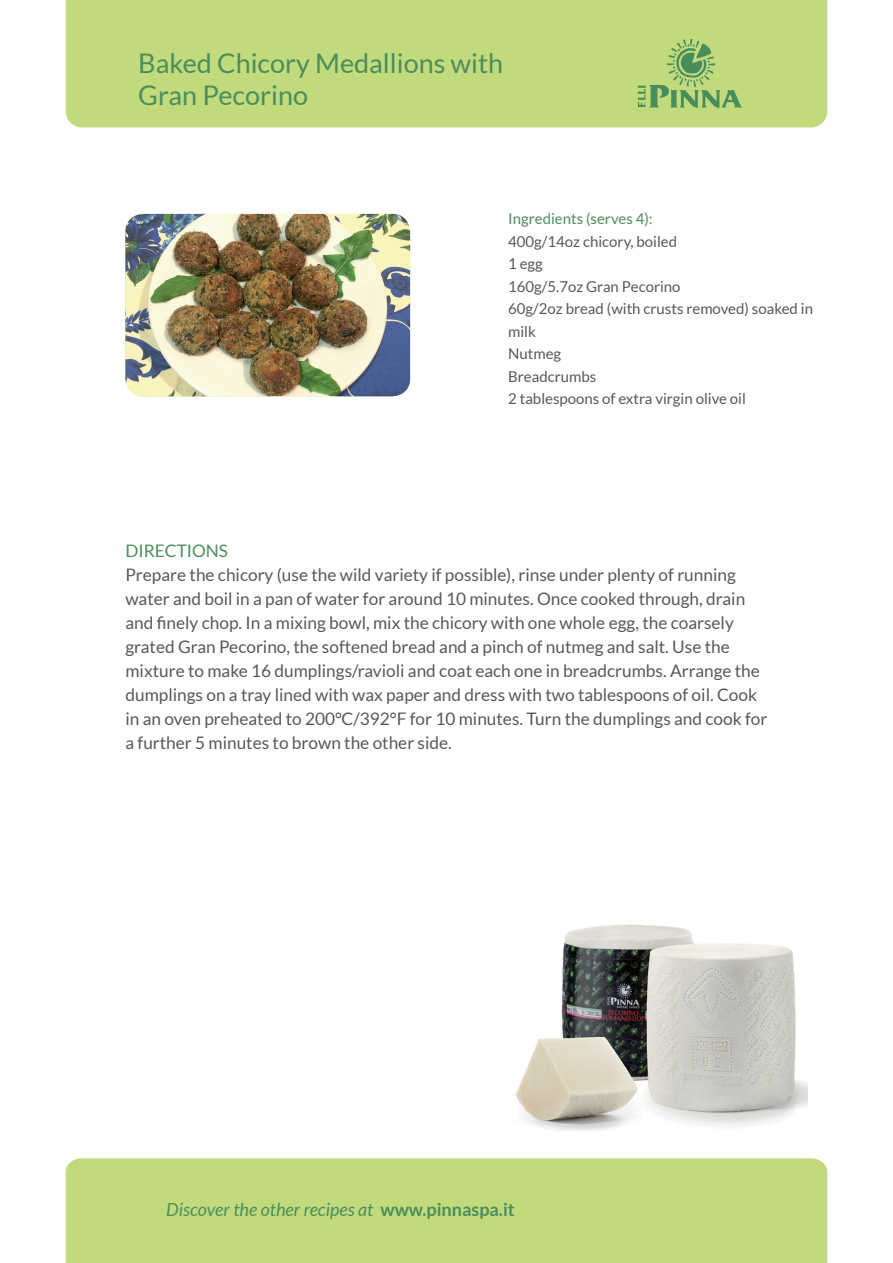
<style>
.page{position:relative;width:893px;height:1263px;background:#fff}
.page>*{position:absolute;margin:0;border:0;box-sizing:border-box;transform-origin:0 0}
.t1{font:27px/32.4px "Lato";color:#4c8d5c}
.t2{font:italic 18px "Lato";color:#4c8d5c}
.t3{font:17.25px/24px "Lato";color:#55585d}
.t4{font:17.25px "Lato";color:#4c8d5c}
.t5{font:15px/22.5px "Lato";color:#55585d}
.t6{font:15px "Lato";color:#4c8d5c}
.s1{font-weight:700;font-style:normal}
</style>
<div class="page">
<div style="left:66px;top:1158px;width:761px;height:105px;background:#c1db7c"></div>
<div style="left:66px;top:0;width:761px;height:127px;background:#c1db7c"></div>
<img style="left:125px;top:214px;width:285px;height:182px">
<svg style="left:638px;top:39px;width:104px;height:69px;background:#a3c774"></svg>
<img style="left:515px;top:924px;width:293px;height:207px">
<h1 class="t1" style="left:138px;top:47px;width:367px">Baked Chicory Medallions with<br>Gran Pecorino</h1>
<p class="t6" style="left:508px;top:211px;width:146px">Ingredients (serves 4):</p>
<p class="t5" style="left:508px;top:230px;width:306px">400g/14oz chicory, boiled<br>1 egg<br>160g/5.7oz Gran Pecorino<br>60g/2oz bread (with crusts removed) soaked in milk<br>Nutmeg<br>Breadcrumbs<br>2 tablespoons of extra virgin olive oil</p>
<p class="t4" style="left:125px;top:541px;width:104px">DIRECTIONS</p>
<p class="t3" style="left:125px;top:563px;width:643px">Prepare the chicory (use the wild variety if possible), rinse under plenty of running water and boil in a pan of water for around 10 minutes. Once cooked through, drain and finely chop. In a mixing bowl, mix the chicory with one whole egg, the coarsely grated Gran Pecorino, the softened bread and a pinch of nutmeg and salt. Use the mixture to make 16 dumplings/ravioli and coat each one in breadcrumbs. Arrange the dumplings on a tray lined with wax paper and dress with two tablespoons of oil. Cook in an oven preheated to 200°C/392°F for 10 minutes. Turn the dumplings and cook for a further 5 minutes to brown the other side.</p>
<p class="t2" style="left:166px;top:1200px;width:350px">Discover the other recipes at <span class="s1">www.pinnaspa.it</span></p>
</div>
